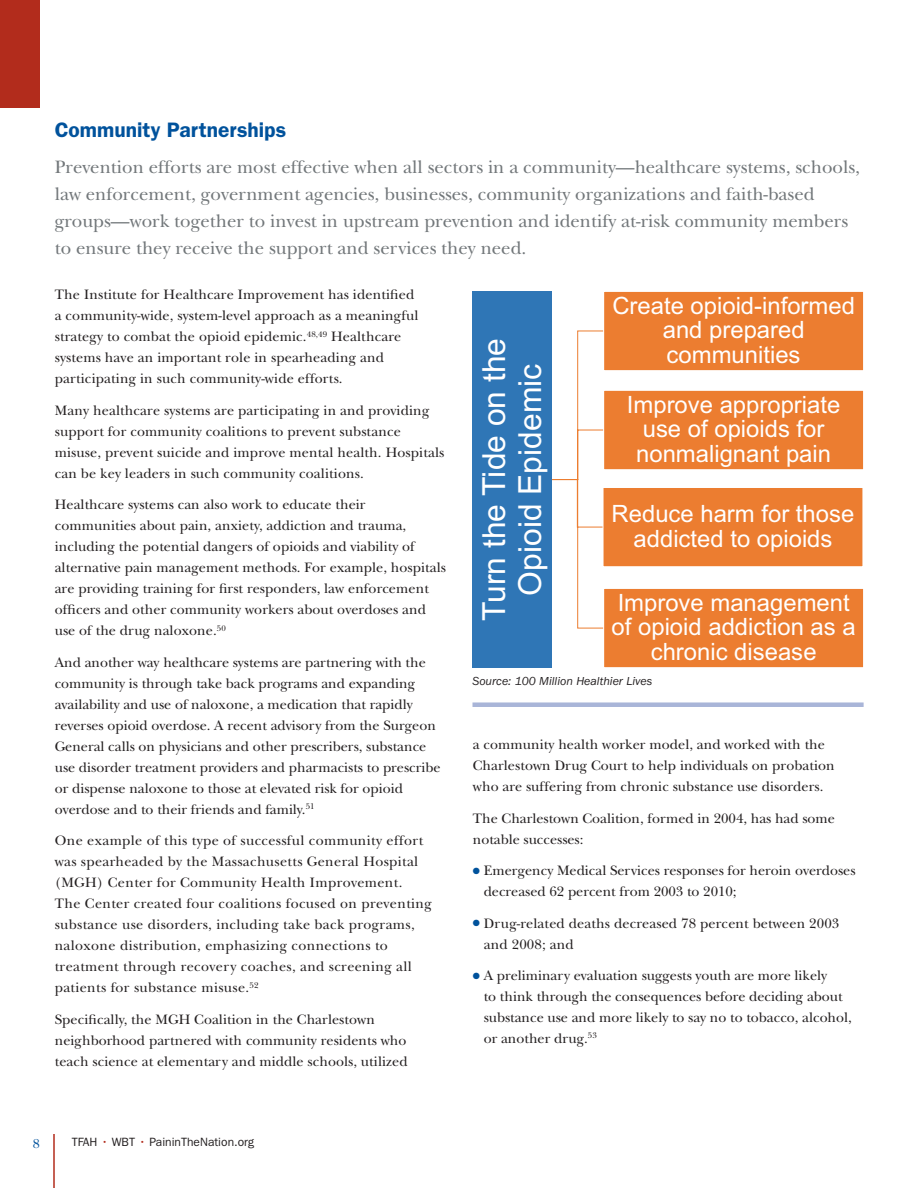
<style>
.page{position:relative;width:918px;height:1188px;background:#fff}
.page>*{position:absolute;margin:0;border:0;box-sizing:border-box;transform-origin:0 0}
.t1{font:31.8px/36px "Arial";color:#fff;text-align:center}
.t2{font:23.85px/24.8px "Arial";color:#fff;text-align:center}
.t3{font:600 21px "Franklin Gothic LT";color:#00529c}
.t4{font:18.75px/27px "New Baskerville";color:#72777a}
.t5{font:14.25px/21px "New Baskerville";letter-spacing:.005em;color:#231f20}
.t6{font:14.25px/21px "New Baskerville";letter-spacing:.025em;color:#231f20}
.t7{font:13.5px "New Baskerville";color:#00529c}
.t8{font:italic 12px "Franklin Gothic LT";color:#231f20}
.t9{font:12px "Franklin Gothic LT";color:#231f20}
.s1{color:#00529c}
.s2{color:#b22c1c}
</style>
<div class="page">
<hr style="left:53px;top:1134px;width:2px;height:54px;background:#b22c1c">
<div style="left:0;top:0;width:40px;height:108px;background:#b22c1c"></div>
<svg style="left:552px;top:330px;width:51px;height:299px"></svg>
<div style="left:472px;top:291px;width:80px;height:377px;background:#2f76b6"></div>
<div style="left:604px;top:291px;width:260px;height:80px;background:#ec7d30"></div>
<div style="left:603px;top:291px;width:261px;height:80px;border:1px solid #fff"></div>
<div style="left:604px;top:390px;width:260px;height:80px;background:#ec7d30"></div>
<div style="left:603px;top:390px;width:261px;height:80px;border:1px solid #fff"></div>
<div style="left:603px;top:487px;width:260px;height:80px;background:#ec7d30"></div>
<div style="left:603px;top:487px;width:260px;height:80px;border:1px solid #fff"></div>
<div style="left:604px;top:588px;width:260px;height:80px;background:#ec7d30"></div>
<div style="left:603px;top:588px;width:261px;height:80px;border:1px solid #fff"></div>
<div style="left:472px;top:702px;width:392px;height:5px;background:#a9b5d8"></div>
<h3 class="t3" style="left:55px;top:118px;width:233px">Community Partnerships</h3>
<p class="t4" style="left:55px;top:154px;width:807px">Prevention efforts are most effective when all sectors in a community—healthcare systems, schools, law enforcement, government agencies, businesses, community organizations and faith-based groups—work together to invest in upstream prevention and identify at-risk community members to ensure they receive the support and services they need.</p>
<p class="t5" style="left:55px;top:284px;width:365px">The Institute for Healthcare Improvement has identified a community-wide, system-level approach as a meaningful strategy to combat the opioid epidemic.<sup>48,49</sup> Healthcare systems have an important role in spearheading and participating in such community-wide efforts.</p>
<p class="t5" style="left:55px;top:400px;width:391px">Many healthcare systems are participating in and providing support for community coalitions to prevent substance misuse, prevent suicide and improve mental health. Hospitals can be key leaders in such community coalitions.</p>
<p class="t5" style="left:55px;top:494px;width:393px">Healthcare systems can also work to educate their communities about pain, anxiety, addiction and trauma, including the potential dangers of opioids and viability of alternative pain management methods. For example, hospitals are providing training for first responders, law enforcement officers and other community workers about overdoses and use of the drug naloxone.<sup>50</sup></p>
<p class="t5" style="left:55px;top:652px;width:387px">And another way healthcare systems are partnering with the community is through take back programs and expanding availability and use of naloxone, a medication that rapidly reverses opioid overdose. A recent advisory from the Surgeon General calls on physicians and other prescribers, substance use disorder treatment providers and pharmacists to prescribe or dispense naloxone to those at elevated risk for opioid overdose and to their friends and family.<sup>51</sup></p>
<p class="t6" style="left:55px;top:830px;width:379px">One example of this type of successful community effort was spearheaded by the Massachusetts General Hospital (MGH) Center for Community Health Improvement.<br>The Center created four coalitions focused on preventing substance use disorders, including take back programs, naloxone distribution, emphasizing connections to treatment through recovery coaches, and screening all patients for substance misuse.<sup>52</sup></p>
<p class="t5" style="left:55px;top:1009px;width:354px">Specifically, the MGH Coalition in the Charlestown neighborhood partnered with community residents who teach science at elementary and middle schools, utilized</p>
<h2 class="t2" style="left:612px;top:295px;width:244px">Create opioid-informed and prepared communities</h2>
<h2 class="t2" style="left:627px;top:394px;width:215px">Improve appropriate use of opioids for nonmalignant pain</h2>
<h2 class="t2" style="left:612px;top:504px;width:244px">Reduce harm for those addicted to opioids</h2>
<h1 class="t1" style="left:479px;top:621px;width:285px;rotate:-90deg">Turn the Tide on the<br>Opioid Epidemic</h1>
<h2 class="t2" style="left:612px;top:592px;width:246px">Improve management of opioid addiction as a chronic disease</h2>
<p class="t8" style="left:472px;top:674px;width:181px">Source: 100 Million Healthier Lives</p>
<p class="t5" style="left:473px;top:734px;width:363px">a community health worker model, and worked with the<br>Charlestown Drug Court to help individuals on probation who are suffering from chronic substance use disorders.</p>
<p class="t5" style="left:473px;top:807px;width:364px">The Charlestown Coalition, formed in 2004, has had some notable successes:</p>
<p class="t5" style="left:484px;top:860px;width:373px;text-indent:-11px"><span class="s1">●</span> Emergency Medical Services responses for heroin overdoses decreased 62 percent from 2003 to 2010;</p>
<p class="t5" style="left:484px;top:912px;width:357px;text-indent:-11px"><span class="s1">●</span> Drug-related deaths decreased 78 percent between 2003 and 2008; and</p>
<p class="t5" style="left:484px;top:965px;width:370px;text-indent:-11px"><span class="s1">●</span> A preliminary evaluation suggests youth are more likely<br>to think through the consequences before deciding about substance use and more likely to say no to tobacco, alcohol, or another drug.<sup>53</sup></p>
<p class="t7" style="left:33px;top:1135px;width:9px">8</p>
<p class="t9" style="left:72px;top:1135px;width:184px">TFAH <span class="s2">•</span> WBT <span class="s2">•</span> PaininTheNation.org</p>
</div>
